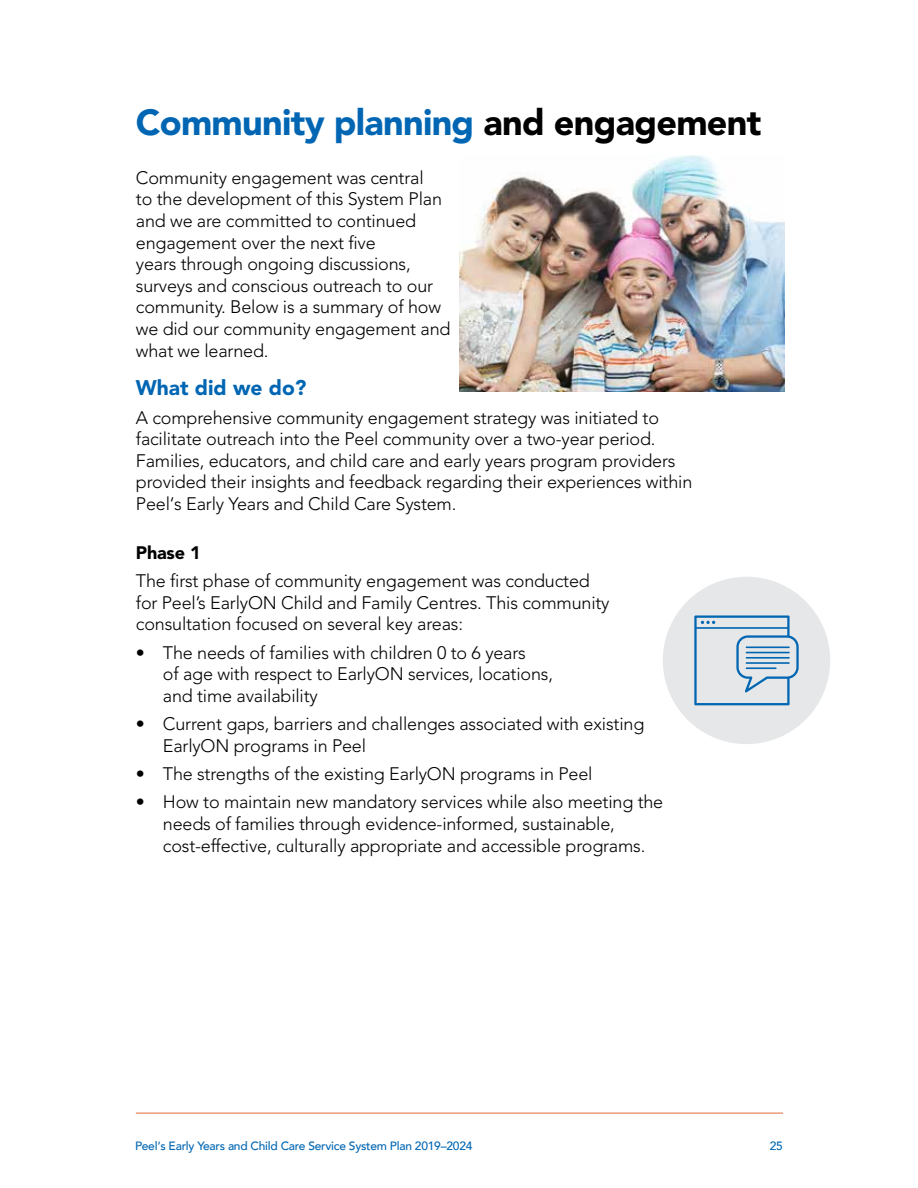
<style>
.page{position:relative;width:918px;height:1188px;background:#fff}
.page>*{position:absolute;margin:0;border:0;box-sizing:border-box;transform-origin:0 0}
.t1{font:900 36px "Avenir LT Std";letter-spacing:-.02em;color:#0066b3}
.t2{font:900 21px "Avenir LT Std";color:#0066b3}
.t3{font:300 18px/21.6px "Avenir LT Std";letter-spacing:-.01em;color:#000}
.t4{font:900 18px "Avenir LT Std";letter-spacing:-.01em;color:#000}
.t5{font:500 12px "Avenir";letter-spacing:-.02em;color:#0066b3}
.s1{color:#000}
</style>
<div class="page">
<hr style="left:136px;top:1112px;width:647px;height:2px;background:#eb9c78">
<img style="left:459px;top:156px;width:325px;height:235px">
<div style="left:663px;top:577px;width:167px;height:167px;background:#e6e7e8;border-radius:50%"></div>
<svg style="left:694px;top:615px;width:105px;height:90px"></svg>
<hr style="left:746px;top:647px;width:44px;height:1px;background:#0066b3">
<hr style="left:746px;top:652px;width:44px;height:1px;background:#0066b3">
<hr style="left:746px;top:657px;width:44px;height:2px;background:#0066b3">
<hr style="left:746px;top:662px;width:44px;height:2px;background:#0066b3">
<hr style="left:746px;top:667px;width:31px;height:2px;background:#0066b3">
<h1 class="t1" style="left:136px;top:101px;width:627px">Community planning <span class="s1">and engagement</span></h1>
<p class="t3" style="left:136px;top:167px;width:316px">Community engagement was central<br>to the development of this System Plan and we are committed to continued engagement over the next five<br>years through ongoing discussions, surveys and conscious outreach to our community. Below is a summary of how we did our community engagement and what we learned.</p>
<p class="t2" style="left:136px;top:375px;width:172px">What did we do?</p>
<p class="t3" style="left:136px;top:407px;width:558px">A comprehensive community engagement strategy was initiated to facilitate outreach into the Peel community over a two-year period.<br>Families, educators, and child care and early years program providers provided their insights and feedback regarding their experiences within Peel‘s Early Years and Child Care System.</p>
<p class="t4" style="left:136px;top:542px;width:66px">Phase 1</p>
<p class="t3" style="left:136px;top:570px;width:475px">The first phase of community engagement was conducted for Peel’s EarlyON Child and Family Centres. This community consultation focused on several key areas:</p>
<p class="t3" style="left:163px;top:642px;width:392px;text-indent:-27px">• The needs of families with children 0 to 6 years<br>of age with respect to EarlyON services, locations, and time availability</p>
<p class="t3" style="left:163px;top:713px;width:483px;text-indent:-27px">• Current gaps, barriers and challenges associated with existing<br>EarlyON programs in Peel</p>
<p class="t3" style="left:136px;top:763px;width:458px">• The strengths of the existing EarlyON programs in Peel</p>
<p class="t3" style="left:163px;top:791px;width:502px;text-indent:-27px">• How to maintain new mandatory services while also meeting the needs of families through evidence-informed, sustainable, cost-effective, culturally appropriate and accessible programs.</p>
<p class="t5" style="left:135px;top:1136px;width:339px">Peel‘s Early Years and Child Care Service System Plan 2019–2024</p>
<p class="t5" style="left:770px;top:1136px;width:15px">25</p>
</div>
